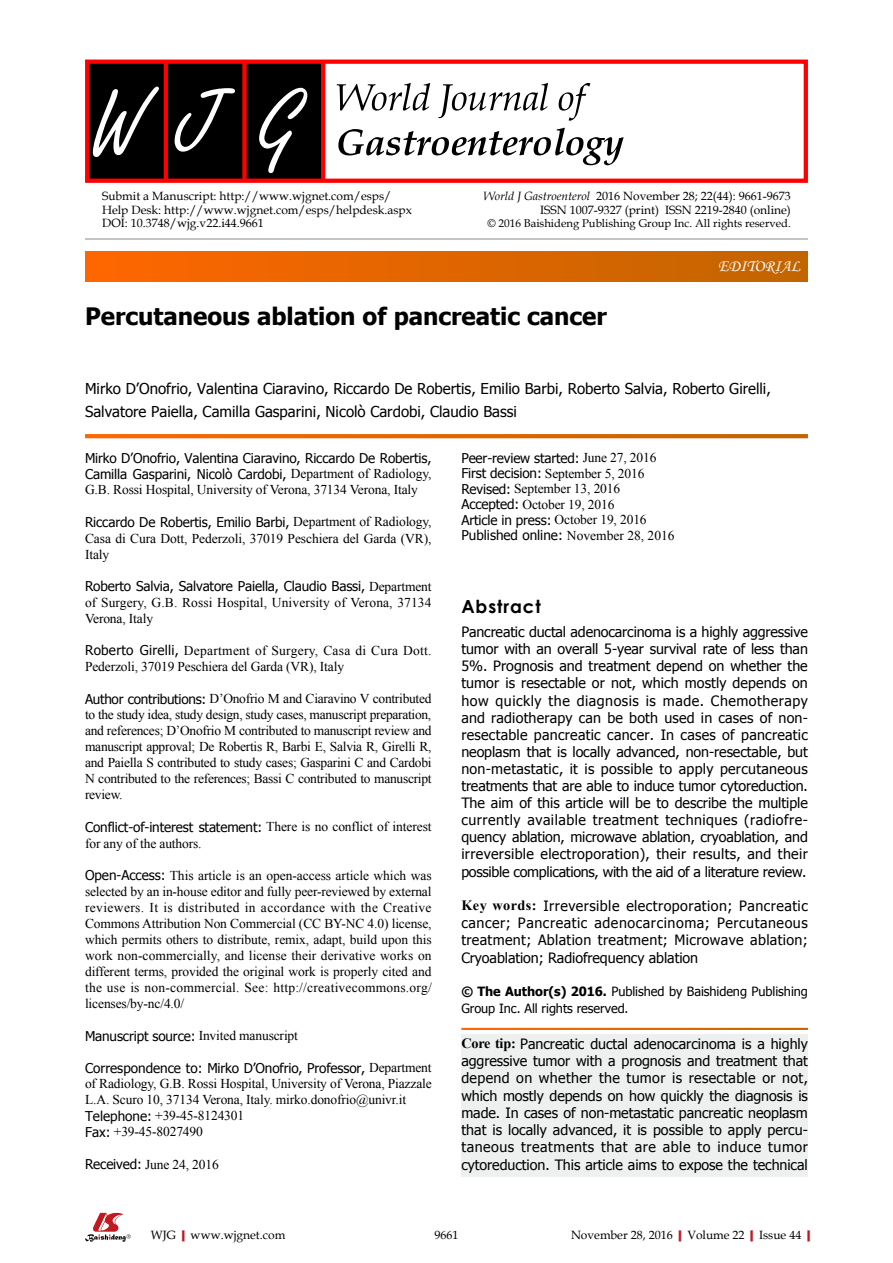
<style>
.page{position:relative;width:893px;height:1263px;background:#fff}
.page>*{position:absolute;margin:0;border:0;box-sizing:border-box;transform-origin:0 0}
.t1{font:700 24px "Tahoma";color:#000}
.t2{font:700 18px "Century Gothic";letter-spacing:.05em;color:#000}
.t3{font:16.5px "Monotype Corsiva";color:#fff}
.t4{font:15px/22.5px "Tahoma";color:#000}
.t5{font:14.25px/17.1px "Tahoma";letter-spacing:-.005em;color:#000;text-align:justify}
.t6{font:13.5px/16px "Times New Roman";letter-spacing:-.01em;color:#000}
.t7{font:13.5px/15.9px "Tahoma";letter-spacing:-.01em;color:#000;text-align:justify}
.t8{font:12.75px/17.2px "Tahoma";letter-spacing:-.005em;color:#000}
.t9{font:12px/13.5px "Book Antiqua";color:#000}
.t10{font:11.25px "Book Antiqua";color:#000}
.s1{font-style:italic}
.s2{font-family:"Times New Roman"}
.s3{font-family:"Tahoma"}
.s4{font-family:"Times New Roman";font-weight:700}
.s5{font-weight:700}
.s6{font-weight:700;color:#c01920}
</style>
<div class="page">
<div style="left:461px;top:1034px;width:347px;height:142px;background:#eeefef"></div>
<div style="left:85px;top:252px;width:723px;height:29px;background:linear-gradient(to right,#f60,#c16500)"></div>
<hr style="left:85px;top:239px;width:723px;height:1px;background:#898989">
<div style="left:87px;top:61px;width:236px;height:121px;background:#000"></div>
<hr style="left:164px;top:61px;width:4px;height:121px;background:#f00">
<div style="left:242px;top:61px;width:5px;height:121px;background:#f00"></div>
<hr style="left:321px;top:61px;width:4px;height:121px;background:#f00">
<div style="left:85px;top:60px;width:723px;height:123px;border:4px solid #f00"></div>
<svg style="left:259px;top:88px;width:48px;height:85px"></svg>
<svg style="left:175px;top:88px;width:60px;height:64px"></svg>
<svg style="left:93px;top:87px;width:66px;height:70px"></svg>
<svg style="left:337px;top:83px;width:253px;height:38px"></svg>
<svg style="left:338px;top:128px;width:286px;height:37px"></svg>
<svg style="left:85px;top:434px;width:723px;height:4px;background:#e06703"></svg>
<svg style="left:85px;top:1213px;width:46px;height:29px"></svg>
<p class="t9" style="left:102px;top:189px;width:311px">Submit a Manuscript: http://www.wjgnet.com/esps/<br>Help Desk: http://www.wjgnet.com/esps/helpdesk.aspx<br>DOI: 10.3748/wjg.v22.i44.9661</p>
<p class="t9" style="left:483px;top:189px;width:309px;text-align:right"><span class="s1">World J Gastroenterol</span> 2016 November 28; 22(44): 9661-9673<br>ISSN 1007-9327 (print) ISSN 2219-2840 (online)</p>
<p class="t10" style="left:487px;top:215px;width:305px">© 2016 Baishideng Publishing Group Inc. All rights reserved.</p>
<p class="t1" style="left:85px;top:299px;width:523px">Percutaneous ablation of pancreatic cancer</p>
<p class="t3" style="left:718px;top:256px;width:84px">EDITORIAL</p>
<p class="t4" style="left:85px;top:377px;width:687px">Mirko D’Onofrio, Valentina Ciaravino, Riccardo De Robertis, Emilio Barbi, Roberto Salvia, Roberto Girelli,<br>Salvatore Paiella, Camilla Gasparini, Nicolò Cardobi, Claudio Bassi</p>
<p class="t7" style="left:85px;top:449px;width:348px">Mirko D’Onofrio, Valentina Ciaravino, Riccardo De Robertis, Camilla Gasparini, Nicolò Cardobi, <span class="s2">Department of Radiology, G.B. Rossi Hospital, University of Verona, 37134 Verona, Italy</span></p>
<p class="t6" style="left:85px;top:514px;width:348px;text-align:justify"><span class="s3">Riccardo De Robertis, Emilio Barbi,</span> Department of Radiology, Casa di Cura Dott, Pederzoli, 37019 Peschiera del Garda (VR), Italy</p>
<p class="t6" style="left:85px;top:578px;width:348px;text-align:justify"><span class="s3">Roberto Salvia, Salvatore Paiella, Claudio Bassi,</span> Department of Surgery, G.B. Rossi Hospital, University of Verona, 37134<br>Verona, Italy</p>
<p class="t6" style="left:85px;top:642px;width:348px"><span class="s3">Roberto Girelli,</span> Department of Surgery, Casa di Cura Dott.<br>Pederzoli, 37019 Peschiera del Garda (VR), Italy</p>
<p class="t6" style="left:85px;top:690px;width:348px;text-align:justify"><span class="s3">Author contributions:</span> D’Onofrio M and Ciaravino V contributed to the study idea, study design, study cases, manuscript preparation, and references; D’Onofrio M contributed to manuscript review and manuscript approval; De Robertis R, Barbi E, Salvia R, Girelli R, and Paiella S contributed to study cases; Gasparini C and Cardobi N contributed to the references; Bassi C contributed to manuscript review.</p>
<p class="t6" style="left:85px;top:819px;width:348px;line-height:15.6px"><span class="s3">Conflict-of-interest statement:</span> There is no conflict of interest for any of the authors.</p>
<p class="t6" style="left:85px;top:867px;width:348px;text-align:justify"><span class="s3">Open-Access:</span> This article is an open-access article which was selected by an in-house editor and fully peer-reviewed by external reviewers. It is distributed in accordance with the Creative Commons Attribution Non Commercial (CC BY-NC 4.0) license, which permits others to distribute, remix, adapt, build upon this work non-commercially, and license their derivative works on different terms, provided the original work is properly cited and the use is non-commercial. See: http://creativecommons.org/ licenses/by-nc/4.0/</p>
<p class="t7" style="left:85px;top:1027px;width:214px">Manuscript source: <span class="s2">Invited manuscript</span></p>
<p class="t6" style="left:85px;top:1060px;width:348px"><span class="s3">Correspondence to: Mirko D’Onofrio, Professor,</span> Department of Radiology, G.B. Rossi Hospital, University of Verona, Piazzale L.A. Scuro 10, 37134 Verona, Italy. mirko.donofrio@univr.it <span class="s3">Telephone:</span> +39-45-8124301<br><span class="s3">Fax:</span> +39-45-8027490</p>
<p class="t6" style="left:85px;top:1156px;width:135px"><span class="s3">Received:</span> June 24, 2016</p>
<p class="t6" style="left:461px;top:450px;width:215px;line-height:15.5px"><span class="s3">Peer-review started:</span> June 27, 2016<br><span class="s3">First decision:</span> September 5, 2016<br><span class="s3">Revised:</span> September 13, 2016<br><span class="s3">Accepted:</span> October 19, 2016<br><span class="s3">Article in press:</span> October 19, 2016<br><span class="s3">Published online:</span> November 28, 2016</p>
<p class="t2" style="left:461px;top:593px;width:81px">Abstract</p>
<p class="t5" style="left:461px;top:623px;width:348px">Pancreatic ductal adenocarcinoma is a highly aggressive tumor with an overall 5-year survival rate of less than 5%. Prognosis and treatment depend on whether the tumor is resectable or not, which mostly depends on how quickly the diagnosis is made. Chemotherapy and radiotherapy can be both used in cases of non&shy;resectable pancreatic cancer. In cases of pancreatic neoplasm that is locally advanced, non-resectable, but non-metastatic, it is possible to apply percutaneous treatments that are able to induce tumor cytoreduction.<br>The aim of this article will be to describe the multiple currently available treatment techniques (radiofre&shy;quency ablation, microwave ablation, cryoablation, and irreversible electroporation), their results, and their possible complications, with the aid of a literature review.</p>
<p class="t5" style="left:461px;top:896px;width:348px"><span class="s4">Key words:</span> Irreversible electroporation; Pancreatic cancer; Pancreatic adenocarcinoma; Percutaneous treatment; Ablation treatment; Microwave ablation; Cryoablation; Radiofrequency ablation</p>
<p class="t8" style="left:461px;top:982px;width:348px"><span class="s5">© The Author(s) 2016.</span> Published by Baishideng Publishing<br>Group Inc. All rights reserved.</p>
<p class="t5" style="left:461px;top:1034px;width:348px"><span class="s4">Core tip:</span> Pancreatic ductal adenocarcinoma is a highly aggressive tumor with a prognosis and treatment that depend on whether the tumor is resectable or not, which mostly depends on how quickly the diagnosis is made. In cases of non-metastatic pancreatic neoplasm that is locally advanced, it is possible to apply percu&shy;taneous treatments that are able to induce tumor cytoreduction. This article aims to expose the technical</p>
<p class="t9" style="left:151px;top:1227px;width:136px">WJG<span class="s6">|</span>www.wjgnet.com</p>
<p class="t9" style="left:434px;top:1227px;width:25px">9661</p>
<p class="t9" style="left:571px;top:1227px;width:246px">November 28, 2016<span class="s6">|</span>Volume 22<span class="s6">|</span>Issue 44<span class="s6">|</span></p>
</div>
